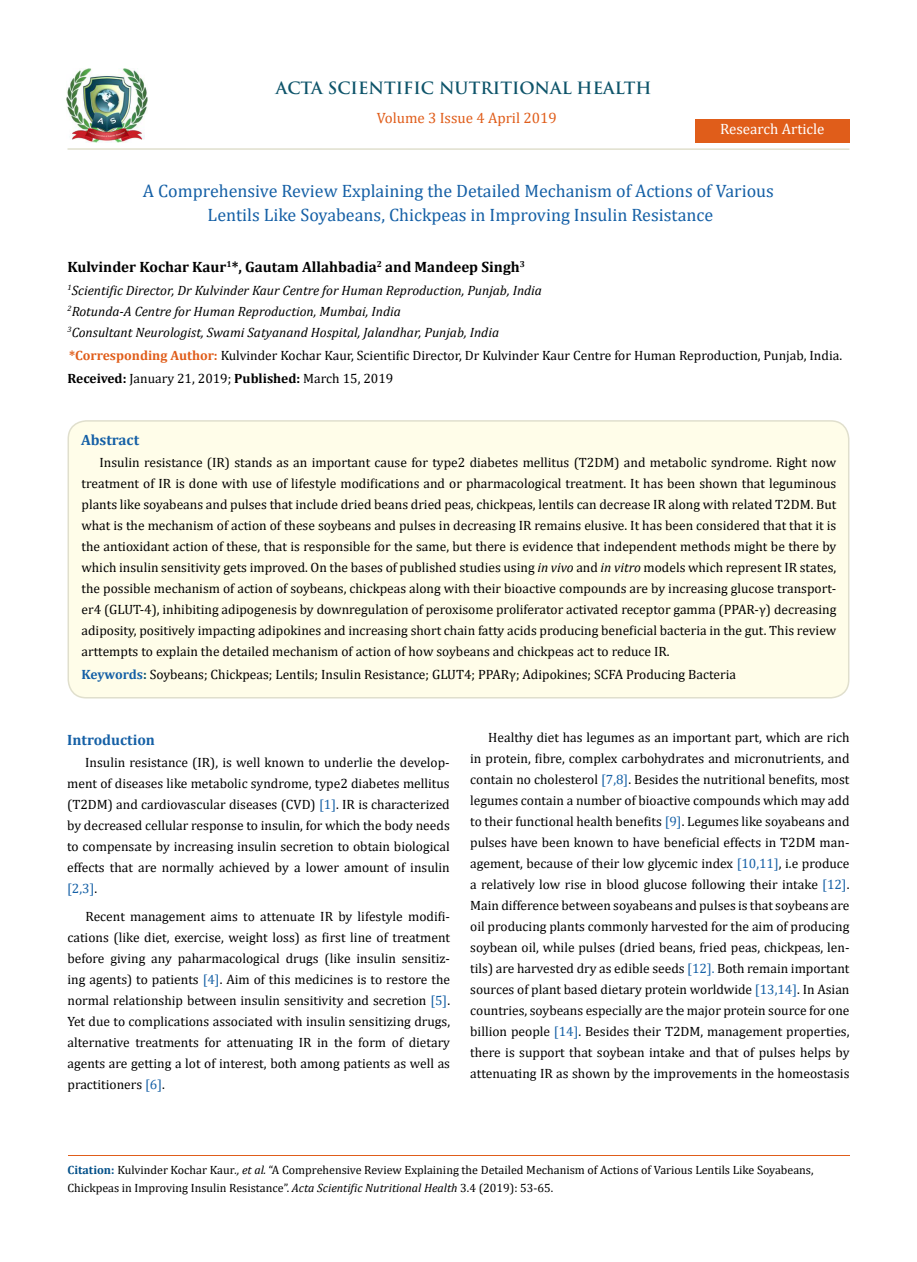
<style>
.page{position:relative;width:917px;height:1262px;background:#fff}
.page>*{position:absolute;margin:0;border:0;box-sizing:border-box;transform-origin:0 0}
.t1{font:18px/24px "Cambria";color:#1560a6;text-align:center}
.t2{font:700 16.5px "Trajan Pro";color:#0e546a}
.t3{font:700 15px "Cambria";color:#000}
.t4{font:15px "Cambria";color:#e05d1a}
.t5{font:700 15px "Cambria";color:#1560a6}
.t6{font:15px "Cambria";color:#fff}
.t7{font:13.5px/21px "Cambria";color:#000;text-align:justify}
.t8{font:italic 13.5px/21px "Cambria";color:#000}
.t9{font:12px/18px "Cambria";color:#000}
.s1{font-weight:700;color:#e05d1a}
.s2{font-weight:700}
.s3{font-style:italic}
.s4{font-weight:700;color:#1560a6}
.s5{font-weight:700;color:#0e546a}
.s6{color:#1560a6}
.s7{font-weight:700;color:#035089}
</style>
<div class="page">
<img style="left:67px;top:68px;width:80px;height:74px">
<div style="left:695px;top:119px;width:154px;height:23px;background:#e05d1a"></div>
<div style="left:68px;top:421px;width:780px;height:277px;background:#fffde9;border-radius:18px"></div>
<div style="left:67px;top:420px;width:782px;height:278px;border:2px solid #e0dfcd;border-radius:18px"></div>
<hr style="left:67px;top:148px;width:782px;height:2px;background:#e0dfcd">
<hr style="left:68px;top:1155px;width:782px;height:1px;background:#e05d1a">
<p class="t2" style="left:276px;top:77px;width:377px">ACTA SCIENTIFIC NUTRITIONAL HEALTH</p>
<p class="t4" style="left:376px;top:109px;width:182px">Volume 3 Issue 4 April 2019</p>
<p class="t6" style="left:720px;top:120px;width:106px">Research Article</p>
<h1 class="t1" style="left:143px;top:178px;width:632px">A Comprehensive Review Explaining the Detailed Mechanism of Actions of Various<br>Lentils Like Soyabeans, Chickpeas in Improving Insulin Resistance</h1>
<p class="t3" style="left:67px;top:256px;width:459px">Kulvinder Kochar Kaur<sup>1</sup>*, Gautam Allahbadia<sup>2</sup> and Mandeep Singh<sup>3</sup></p>
<p class="t8" style="left:67px;top:279px;width:476px"><sup>1</sup>Scientific Director, Dr Kulvinder Kaur Centre for Human Reproduction, Punjab, India<br><sup>2</sup>Rotunda-A Centre for Human Reproduction, Mumbai, India<br><sup>3</sup>Consultant Neurologist, Swami Satyanand Hospital, Jalandhar, Punjab, India</p>
<p class="t7" style="left:69px;top:345px;width:774px"><span class="s1">*Corresponding Author:</span> Kulvinder Kochar Kaur, Scientific Director, Dr Kulvinder Kaur Centre for Human Reproduction, Punjab, India.</p>
<p class="t7" style="left:67px;top:368px;width:327px"><span class="s2">Received:</span> January 21, 2019; <span class="s2">Published:</span> March 15, 2019</p>
<p class="t5" style="left:81px;top:429px;width:60px">Abstract</p>
<p class="t7" style="left:81px;top:452px;width:756px;text-indent:18px">Insulin resistance (IR) stands as an important cause for type2 diabetes mellitus (T2DM) and metabolic syndrome. Right now treatment of IR is done with use of lifestyle modifications and or pharmacological treatment. It has been shown that leguminous plants like soyabeans and pulses that include dried beans dried peas, chickpeas, lentils can decrease IR along with related T2DM. But what is the mechanism of action of these soybeans and pulses in decreasing IR remains elusive. It has been considered that that it is the antioxidant action of these, that is responsible for the same, but there is evidence that independent methods might be there by which insulin sensitivity gets improved. On the bases of published studies using <span class="s3">in vivo</span> and <span class="s3">in vitro</span> models which represent IR states, the possible mechanism of action of soybeans, chickpeas along with their bioactive compounds are by increasing glucose transport&shy;er4 (GLUT-4), inhibiting adipogenesis by downregulation of peroxisome proliferator activated receptor gamma (PPAR-γ) decreasing adiposity, positively impacting adipokines and increasing short chain fatty acids producing beneficial bacteria in the gut. This review arttempts to explain the detailed mechanism of action of how soybeans and chickpeas act to reduce IR.</p>
<p class="t7" style="left:81px;top:664px;width:656px"><span class="s4">Keywords</span><span class="s5">:</span> Soybeans; Chickpeas; Lentils; Insulin Resistance; GLUT4; PPARγ; Adipokines; SCFA Producing Bacteria</p>
<p class="t5" style="left:67px;top:729px;width:89px">Introduction</p>
<p class="t7" style="left:67px;top:751px;width:384px;text-indent:18px">Insulin resistance (IR), is well known to underlie the develop&shy;ment of diseases like metabolic syndrome, type2 diabetes mellitus (T2DM) and cardiovascular diseases (CVD) <span class="s6">[1]</span>. IR is characterized by decreased cellular response to insulin, for which the body needs to compensate by increasing insulin secretion to obtain biological effects that are normally achieved by a lower amount of insulin <span class="s6">[2,3]</span>.</p>
<p class="t7" style="left:67px;top:905px;width:384px;text-indent:18px">Recent management aims to attenuate IR by lifestyle modifi&shy;cations (like diet, exercise, weight loss) as first line of treatment before giving any paharmacological drugs (like insulin sensitiz&shy;ing agents) to patients <span class="s6">[4]</span>. Aim of this medicines is to restore the normal relationship between insulin sensitivity and secretion <span class="s6">[5]</span>.<br>Yet due to complications associated with insulin sensitizing drugs, alternative treatments for attenuating IR in the form of dietary agents are getting a lot of interest, both among patients as well as practitioners <span class="s6">[6]</span>.</p>
<p class="t7" style="left:470px;top:727px;width:381px;text-indent:18px">Healthy diet has legumes as an important part, which are rich in protein, fibre, complex carbohydrates and micronutrients, and contain no cholesterol <span class="s6">[7,8]</span>. Besides the nutritional benefits, most legumes contain a number of bioactive compounds which may add to their functional health benefits <span class="s6">[9]</span>. Legumes like soyabeans and pulses have been known to have beneficial effects in T2DM man&shy;agement, because of their low glycemic index <span class="s6">[10,11]</span>, i.e produce a relatively low rise in blood glucose following their intake <span class="s6">[12]</span>.<br>Main difference between soyabeans and pulses is that soybeans are oil producing plants commonly harvested for the aim of producing soybean oil, while pulses (dried beans, fried peas, chickpeas, len&shy;tils) are harvested dry as edible seeds <span class="s6">[12].</span> Both remain important sources of plant based dietary protein worldwide <span class="s6">[13,14]</span>. In Asian countries, soybeans especially are the major protein source for one billion people <span class="s6">[14]</span>. Besides their T2DM, management properties, there is support that soybean intake and that of pulses helps by attenuating IR as shown by the improvements in the homeostasis</p>
<p class="t9" style="left:67px;top:1160px;width:747px"><span class="s7">Citation:</span> Kulvinder Kochar Kaur<span class="s3">., et al.</span> “A Comprehensive Review Explaining the Detailed Mechanism of Actions of Various Lentils Like Soyabeans,<br>Chickpeas in Improving Insulin Resistance”. <span class="s3">Acta Scientific Nutritional Health</span> 3.4 (2019): 53-65.</p>
</div>
